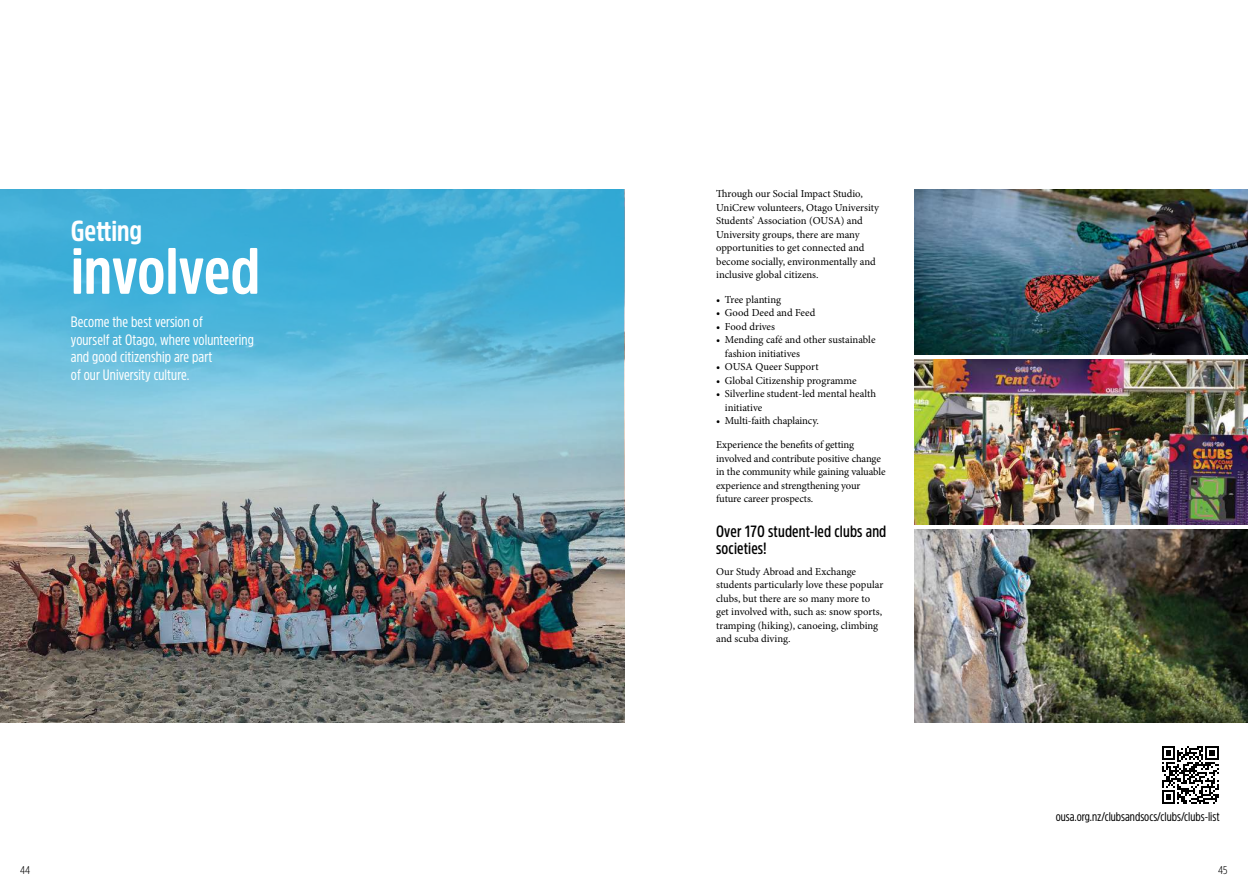
<style>
.page{position:relative;width:1248px;height:886px;background:#fff}
.page>*{position:absolute;margin:0;border:0;box-sizing:border-box;transform-origin:0 0}
.t1{font:700 65px "Amsi Pro Cond";color:#fff}
.t2{font:700 28.75px "Amsi Pro Cond";color:#fff}
.t3{font:600 16.25px/17.5px "Amsi Pro Cond";letter-spacing:.01em;color:#000}
.t4{font:15px/17.5px "Amsi Pro Cond";letter-spacing:.005em;color:#fff}
.t5{font:12.5px "Amsi Pro Cond";color:#000}
.t6{font:300 11.25px "Amsi Pro Cond";color:#000}
.t7{font:10.62px/13.5px "Minion Pro";letter-spacing:-.005em;color:#000}
</style>
<div class="page">
<img style="left:914px;top:190px;width:333px;height:164px">
<img style="left:914px;top:360px;width:333px;height:164px">
<img style="left:914px;top:530px;width:333px;height:192px">
<img style="left:0;top:190px;width:624px;height:532px">
<svg style="left:1162px;top:746px;width:56px;height:58px"></svg>
<h2 class="t2" style="left:71px;top:211px;width:73px">Getting</h2>
<h1 class="t1" style="left:71px;top:226px;width:191px">involved</h1>
<h3 class="t4" style="left:71px;top:313px;width:184px">Become the best version of<br>yourself at Otago, where volunteering and good citizenship are part<br>of our University culture.</h3>
<p class="t7" style="left:716px;top:187px;width:164px">Through our Social Impact Studio, UniCrew volunteers, Otago University Students’ Association (OUSA) and University groups, there are many opportunities to get connected and become socially, environmentally and inclusive global citizens.</p>
<p class="t7" style="left:716px;top:292px;width:66px">• Tree planting</p>
<p class="t7" style="left:716px;top:306px;width:101px">• Good Deed and Feed</p>
<p class="t7" style="left:716px;top:319px;width:60px">• Food drives</p>
<p class="t7" style="left:725px;top:333px;width:152px;text-indent:-9px">• Mending café and other sustainable fashion initiatives</p>
<p class="t7" style="left:716px;top:360px;width:104px">• OUSA Queer Support</p>
<p class="t7" style="left:716px;top:373px;width:142px">• Global Citizenship programme</p>
<p class="t7" style="left:725px;top:387px;width:153px;text-indent:-9px">• Silverline student-led mental health initiative</p>
<p class="t7" style="left:716px;top:414px;width:104px">• Multi-faith chaplaincy.</p>
<p class="t7" style="left:716px;top:438px;width:171px">Experience the benefits of getting involved and contribute positive change in the community while gaining valuable experience and strengthening your future career prospects.</p>
<h3 class="t3" style="left:716px;top:522px;width:172px">Over 170 student-led clubs and societies!</h3>
<p class="t7" style="left:716px;top:565px;width:169px">Our Study Abroad and Exchange students particularly love these popular clubs, but there are so many more to get involved with, such as: snow sports, tramping (hiking), canoeing, climbing and scuba diving.</p>
<p class="t5" style="left:1055px;top:808px;width:165px">ousa.org.nz/clubsandsocs/clubs/clubs-list</p>
<p class="t6" style="left:20px;top:862px;width:12px">44</p>
<p class="t6" style="left:1217px;top:862px;width:11px">45</p>
</div>
